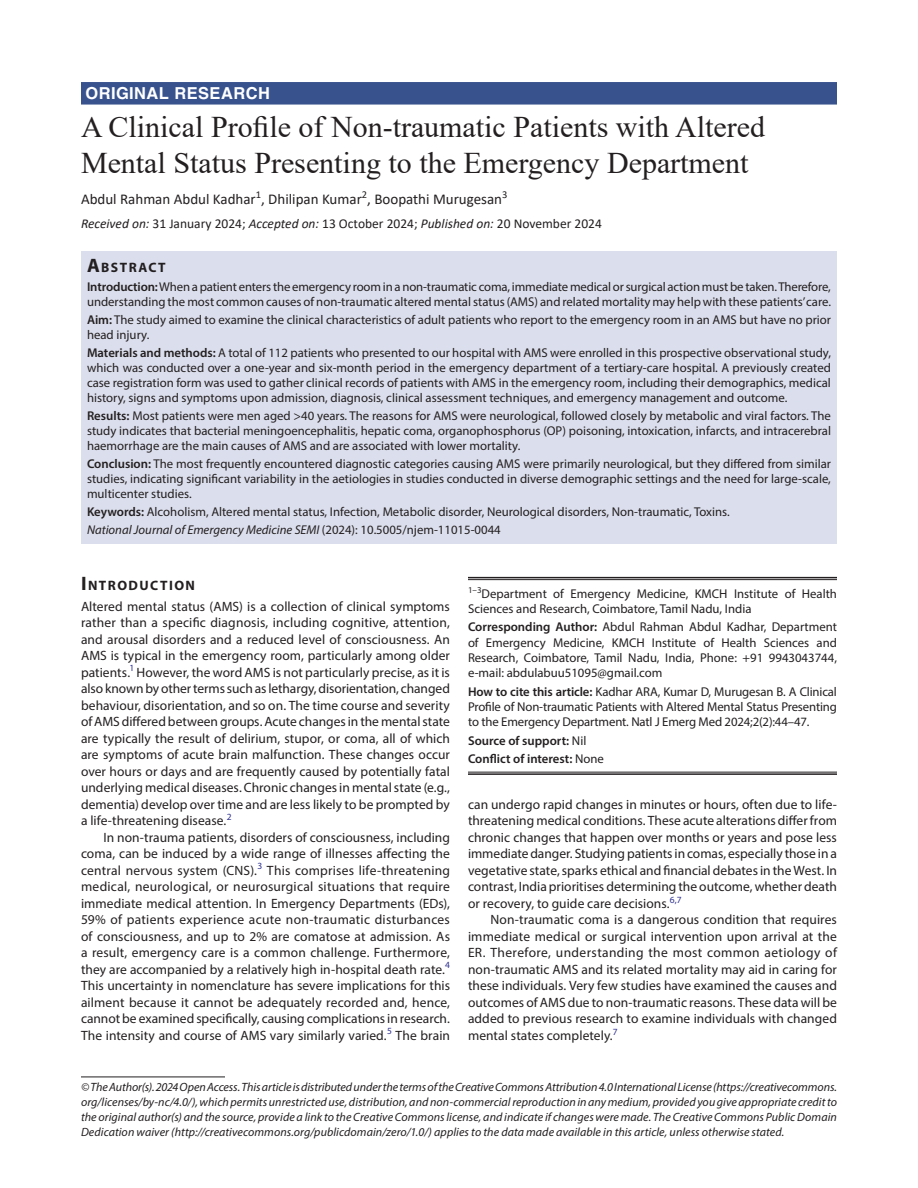
<style>
.page{position:relative;width:918px;height:1188px;background:#fff}
.page>*{position:absolute;margin:0;border:0;box-sizing:border-box;transform-origin:0 0}
.t1{font:30px/36px "Times New Roman";color:#231f20}
.ArticleType{font:700 16.5px "Helvetica LT Std";letter-spacing:.025em;color:#fff}
.AuthorName{font:15px "Calibri";color:#231f20}
.Head-1{font:700 13.65px "Myriad Pro";letter-spacing:.105em;color:#231f20}
.AbstractTitle{font:700 13.65px "Myriad Pro";letter-spacing:.105em;color:#231f20}
.Para-Indent{font:13.5px/16.5px "Myriad Pro";letter-spacing:.005em;color:#231f20;text-align:justify}
.Para-NoIndent{font:13.5px/16.5px "Myriad Pro";color:#231f20;text-align:justify}
.PAS_History{font:13.5px "Calibri";color:#231f20}
.Abstract-Para-first{font:12.75px/15px "Myriad Pro";color:#231f20;text-align:justify}
.Corresponding_Author{font:12.75px/15.3px "Myriad Pro";color:#231f20;text-align:justify}
.How_to_Cite{font:12.75px/15.3px "Myriad Pro";letter-spacing:-.01em;color:#231f20;text-align:justify}
.Keywords{font:12.75px "Myriad Pro";color:#231f20}
.Affiliation-first{font:12.75px/15.3px "Myriad Pro";color:#231f20}
.JT_DOI{font:italic 12.75px "Myriad Pro";color:#231f20}
.COI{font:600 12.75px "Myriad Pro";color:#231f20}
.Source{font:600 12.75px "Myriad Pro";color:#231f20}
.FootNote{font:italic 12px/15px "Myriad Pro";letter-spacing:.005em;color:#231f20;text-align:justify}
.s1{font-style:italic}
.s2{font-size:19.5px}
.s3{font-weight:600}
.s4{font-style:normal}
.s5{font-weight:400}
</style>
<div class="page">
<div style="left:81px;top:82px;width:756px;height:23px;background:#38528d"></div>
<div style="left:81px;top:251px;width:756px;height:26px;background:#dbdeec"></div>
<div style="left:81px;top:276px;width:756px;height:39px;background:#dbdeec"></div>
<div style="left:81px;top:309px;width:756px;height:39px;background:#dbdeec"></div>
<div style="left:81px;top:342px;width:756px;height:69px;background:#dbdeec"></div>
<div style="left:81px;top:405px;width:756px;height:54px;background:#dbdeec"></div>
<div style="left:81px;top:453px;width:756px;height:54px;background:#dbdeec"></div>
<div style="left:81px;top:501px;width:756px;height:24px;background:#dbdeec"></div>
<div style="left:81px;top:519px;width:756px;height:24px;background:#dbdeec"></div>
<hr style="left:81px;top:1077px;width:144px;height:1px;background:#231f20">
<hr style="left:468px;top:577px;width:369px;height:1px;background:#231f20">
<hr style="left:468px;top:579px;width:369px;height:1px;background:#231f20">
<hr style="left:468px;top:772px;width:369px;height:1px;background:#231f20">
<hr style="left:468px;top:773px;width:369px;height:2px;background:#231f20">
<p class="ArticleType" style="left:86px;top:83px;width:186px">ORIGINAL RESEARCH</p>
<p class="t1" style="left:81px;top:108px;width:686px">A Clinical Profile of Non-traumatic Patients with Altered<br>Mental Status Presenting to the Emergency Department</p>
<p class="AuthorName" style="left:81px;top:189px;width:428px">Abdul Rahman Abdul Kadhar<sup>1</sup>, Dhilipan Kumar<sup>2</sup>, Boopathi Murugesan<sup>3</sup></p>
<p class="PAS_History" style="left:81px;top:214px;width:522px"><span class="s1">Received on:</span> 31 January 2024; <span class="s1">Accepted on:</span> 13 October 2024; <span class="s1">Published on:</span> 20 November 2024</p>
<p class="AbstractTitle" style="left:87px;top:258px;width:80px"><span class="s2">A</span>BSTRACT</p>
<p class="Abstract-Para-first" style="left:87px;top:279px;width:746px"><span class="s3">Introduction:</span> When a patient enters the emergency room in a non-traumatic coma, immediate medical or surgical action must be taken. Therefore, understanding the most common causes of non-traumatic altered mental status (AMS) and related mortality may help with these patients’ care.</p>
<p class="Abstract-Para-first" style="left:87px;top:312px;width:746px"><span class="s3">Aim:</span> The study aimed to examine the clinical characteristics of adult patients who report to the emergency room in an AMS but have no prior head injury.</p>
<p class="Abstract-Para-first" style="left:87px;top:345px;width:746px"><span class="s3">Materials and methods:</span> A total of 112 patients who presented to our hospital with AMS were enrolled in this prospective observational study, which was conducted over a one-year and six-month period in the emergency department of a tertiary-care hospital. A previously created case registration form was used to gather clinical records of patients with AMS in the emergency room, including their demographics, medical history, signs and symptoms upon admission, diagnosis, clinical assessment techniques, and emergency management and outcome.</p>
<p class="Abstract-Para-first" style="left:87px;top:408px;width:746px"><span class="s3">Results:</span> Most patients were men aged &gt;40 years. The reasons for AMS were neurological, followed closely by metabolic and viral factors. The study indicates that bacterial meningoencephalitis, hepatic coma, organophosphorus (OP) poisoning, intoxication, infarcts, and intracerebral haemorrhage are the main causes of AMS and are associated with lower mortality.</p>
<p class="Abstract-Para-first" style="left:87px;top:456px;width:746px"><span class="s3">Conclusion:</span> The most frequently encountered diagnostic categories causing AMS were primarily neurological, but they differed from similar studies, indicating significant variability in the aetiologies in studies conducted in diverse demographic settings and the need for large-scale, multicenter studies.</p>
<p class="Keywords" style="left:87px;top:504px;width:644px"><span class="s3">Keywords:</span> Alcoholism, Altered mental status, Infection, Metabolic disorder, Neurological disorders, Non-traumatic, Toxins.</p>
<p class="JT_DOI" style="left:87px;top:522px;width:415px">National Journal of Emergency Medicine SEMI <span class="s4">(2024): 10.5005/njem-11015-0044</span></p>
<p class="Head-1" style="left:81px;top:576px;width:116px"><span class="s2">I</span>NTRODUCTION</p>
<p class="Para-NoIndent" style="left:81px;top:598px;width:371px">Altered mental status (AMS) is a collection of clinical symptoms rather than a specific diagnosis, including cognitive, attention, and arousal disorders and a reduced level of consciousness. An AMS is typical in the emergency room, particularly among older patients.<sup>1</sup> However, the word AMS is not particularly precise, as it is also known by other terms such as lethargy, disorientation, changed behaviour, disorientation, and so on. The time course and severity of AMS differed between groups. Acute changes in the mental state are typically the result of delirium, stupor, or coma, all of which are symptoms of acute brain malfunction. These changes occur over hours or days and are frequently caused by potentially fatal underlying medical diseases. Chronic changes in mental state (e.g., dementia) develop over time and are less likely to be prompted by a life-threatening disease.<sup>2</sup></p>
<p class="Para-Indent" style="left:81px;top:829px;width:371px;text-indent:22px">In non-trauma patients, disorders of consciousness, including coma, can be induced by a wide range of illnesses affecting the central nervous system (CNS).<sup>3</sup> This comprises life-threatening medical, neurological, or neurosurgical situations that require immediate medical attention. In Emergency Departments (EDs), 59% of patients experience acute non-traumatic disturbances of consciousness, and up to 2% are comatose at admission. As a result, emergency care is a common challenge. Furthermore, they are accompanied by a relatively high in-hospital death rate.<sup>4<br></sup>This uncertainty in nomenclature has severe implications for this ailment because it cannot be adequately recorded and, hence, cannot be examined specifically, causing complications in research.<br>The intensity and course of AMS vary similarly varied.<sup>5</sup> The brain</p>
<p class="Affiliation-first" style="left:468px;top:586px;width:370px"><sup>1–3</sup>Department of Emergency Medicine, KMCH Institute of Health<br>Sciences and Research, Coimbatore, Tamil Nadu, India</p>
<p class="Corresponding_Author" style="left:468px;top:619px;width:371px"><span class="s3">Corresponding Author:</span> Abdul Rahman Abdul Kadhar, Department of Emergency Medicine, KMCH Institute of Health Sciences and Research, Coimbatore, Tamil Nadu, India, Phone: +91 9943043744, e-mail: abdulabuu51095@gmail.com</p>
<p class="How_to_Cite" style="left:468px;top:684px;width:371px"><span class="s3">How to cite this article:</span> Kadhar ARA, Kumar D, Murugesan B. A Clinical Profile of Non-traumatic Patients with Altered Mental Status Presenting to the Emergency Department. Natl J Emerg Med 2024;2(2):44–47.</p>
<p class="Source" style="left:468px;top:732px;width:120px">Source of support: <span class="s5">Nil</span></p>
<p class="COI" style="left:468px;top:750px;width:137px">Conflict of interest: <span class="s5">None</span></p>
<p class="Para-Indent" style="left:468px;top:796px;width:371px">can undergo rapid changes in minutes or hours, often due to life&shy;threatening medical conditions. These acute alterations differ from chronic changes that happen over months or years and pose less immediate danger. Studying patients in comas, especially those in a vegetative state, sparks ethical and financial debates in the West. In contrast, India prioritises determining the outcome, whether death or recovery, to guide care decisions.<sup>6,7</sup></p>
<p class="Para-Indent" style="left:468px;top:911px;width:371px;text-indent:22px">Non-traumatic coma is a dangerous condition that requires immediate medical or surgical intervention upon arrival at the ER. Therefore, understanding the most common aetiology of non-traumatic AMS and its related mortality may aid in caring for these individuals. Very few studies have examined the causes and outcomes of AMS due to non-traumatic reasons. These data will be added to previous research to examine individuals with changed mental states completely.<sup>7</sup></p>
<p class="FootNote" style="left:81px;top:1079px;width:758px">© The Author(s). 2024 Open Access. This article is distributed under the terms of the Creative Commons Attribution 4.0 International License (https://creativecommons. org/licenses/by-nc/4.0/), which permits unrestricted use, distribution, and non-commercial reproduction in any medium, provided you give appropriate credit to the original author(s) and the source, provide a link to the Creative Commons license, and indicate if changes were made. The Creative Commons Public Domain Dedication waiver (http://creativecommons.org/publicdomain/zero/1.0/) applies to the data made available in this article, unless otherwise stated.</p>
</div>
